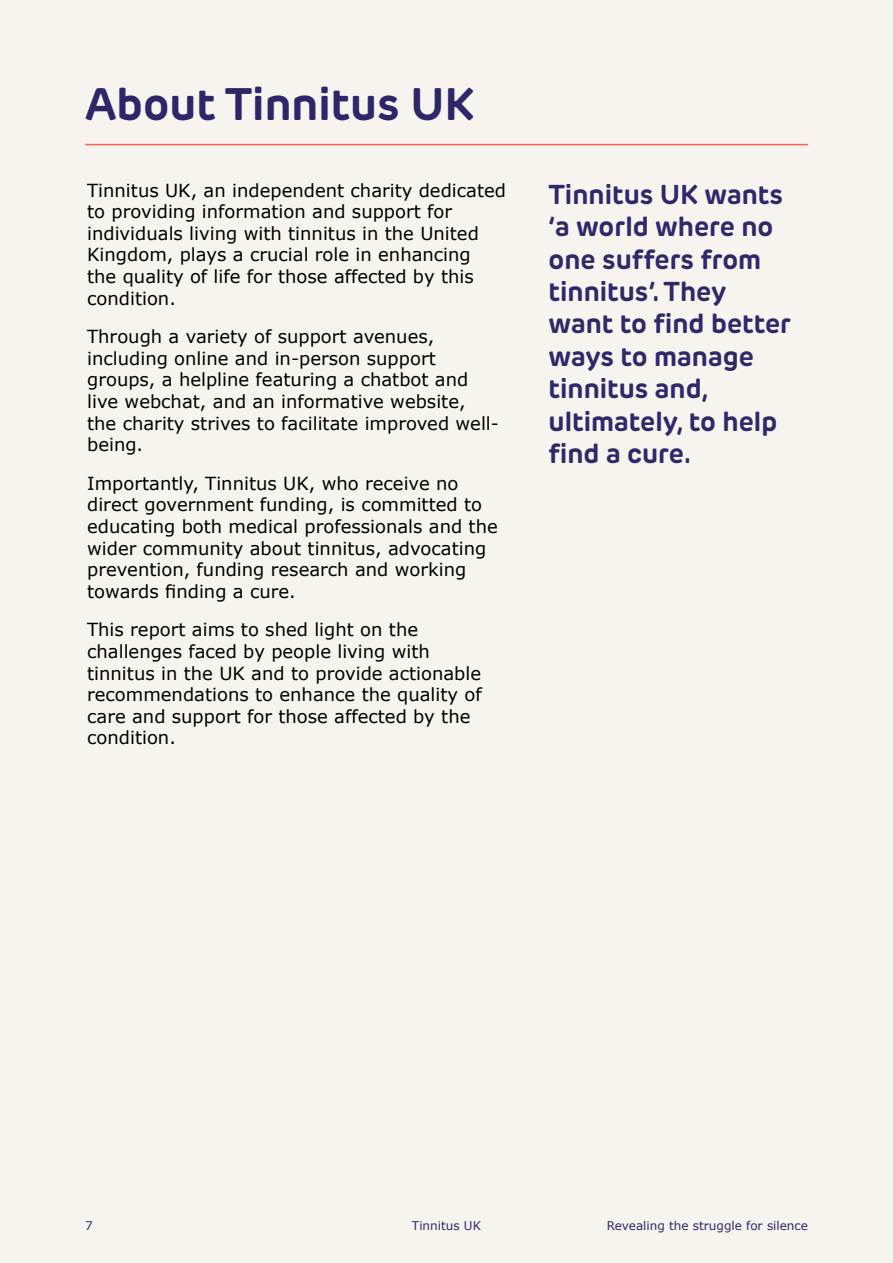
<style>
.page{position:relative;width:893px;height:1263px;background:#f7f4ef}
.page>*{position:absolute;margin:0;border:0;box-sizing:border-box;transform-origin:0 0}
.t1{font:700 45px "New Rubrik Edge";color:#2d276a}
.t2{font:700 27px/32.4px "New Rubrik Edge";color:#2e296b}
.t3{font:18px/21.6px "Verdana";color:#000}
.t4{font:12px "Verdana";color:#2e296b}
</style>
<div class="page">
<hr style="left:85px;top:144px;width:723px;height:1px;background:#ff5e54">
<h1 class="t1" style="left:85px;top:76px;width:391px">About Tinnitus UK</h1>
<p class="t3" style="left:87px;top:179px;width:420px">Tinnitus UK, an independent charity dedicated to providing information and support for individuals living with tinnitus in the United Kingdom, plays a crucial role in enhancing<br>the quality of life for those affected by this condition.</p>
<p class="t3" style="left:87px;top:326px;width:413px">Through a variety of support avenues, including online and in-person support groups, a helpline featuring a chatbot and live webchat, and an informative website, the charity strives to facilitate improved well&shy;being.</p>
<p class="t3" style="left:87px;top:473px;width:412px">Importantly, Tinnitus UK, who receive no direct government funding, is committed to educating both medical professionals and the wider community about tinnitus, advocating prevention, funding research and working towards finding a cure.</p>
<p class="t3" style="left:87px;top:619px;width:396px">This report aims to shed light on the challenges faced by people living with tinnitus in the UK and to provide actionable recommendations to enhance the quality of care and support for those affected by the condition.</p>
<h2 class="t2" style="left:549px;top:178px;width:244px">Tinnitus UK wants ‘a world where no one suffers from tinnitus’. They want to find better ways to manage tinnitus and, ultimately, to help find a cure.</h2>
<p class="t4" style="left:85px;top:1218px;width:9px">7</p>
<p class="t4" style="left:412px;top:1218px;width:71px">Tinnitus UK</p>
<p class="t4" style="left:607px;top:1218px;width:203px">Revealing the struggle for silence</p>
</div>
